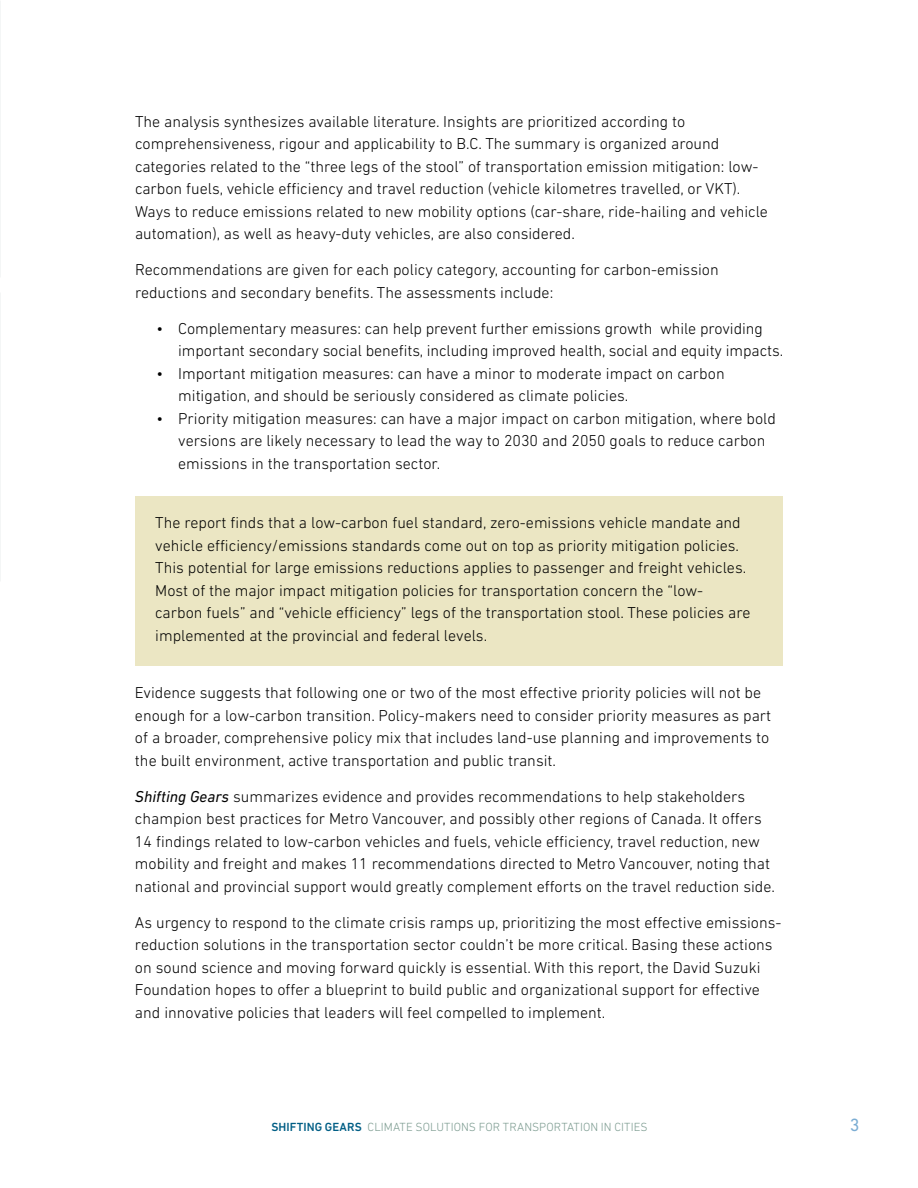
<style>
.page{position:relative;width:918px;height:1188px;background:#fff}
.page>*{position:absolute;margin:0;border:0;box-sizing:border-box;transform-origin:0 0}
.t1{font:18px "DIN Next LT Pro";color:#7badd3}
.t2{font:300 16.05px/22.5px "DIN Next LT Pro";color:#000}
.t3{font:300 12px "DIN Next LT Pro";letter-spacing:.005em;color:#7d9c91}
.s1{font-weight:400;font-style:italic}
.s2{font-weight:500;color:#005e85}
</style>
<div class="page">
<img style="left:0;top:0;width:1px;height:277px">
<div style="left:135px;top:496px;width:648px;height:169px;background:#ebe6c3"></div>
<img style="left:0;top:292px;width:1px;height:289px">
<p class="t2" style="left:135px;top:110px;width:634px">The analysis synthesizes available literature. Insights are prioritized according to comprehensiveness, rigour and applicability to B.C. The summary is organized around categories related to the “three legs of the stool” of transportation emission mitigation: low&shy;carbon fuels, vehicle efficiency and travel reduction (vehicle kilometres travelled, or VKT).<br>Ways to reduce emissions related to new mobility options (car-share, ride-hailing and vehicle automation), as well as heavy-duty vehicles, are also considered.</p>
<p class="t2" style="left:135px;top:258px;width:585px">Recommendations are given for each policy category, accounting for carbon-emission reductions and secondary benefits. The assessments include:</p>
<p class="t2" style="left:178px;top:317px;width:607px;text-indent:-22px">• Complementary measures: can help prevent further emissions growth while providing important secondary social benefits, including improved health, social and equity impacts.</p>
<p class="t2" style="left:178px;top:362px;width:548px;text-indent:-22px">• Important mitigation measures: can have a minor to moderate impact on carbon mitigation, and should be seriously considered as climate policies.</p>
<p class="t2" style="left:178px;top:407px;width:599px;text-indent:-22px">• Priority mitigation measures: can have a major impact on carbon mitigation, where bold versions are likely necessary to lead the way to 2030 and 2050 goals to reduce carbon emissions in the transportation sector.</p>
<p class="t2" style="left:155px;top:512px;width:597px">The report finds that a low-carbon fuel standard, zero-emissions vehicle mandate and vehicle efficiency/emissions standards come out on top as priority mitigation policies.<br>This potential for large emissions reductions applies to passenger and freight vehicles.<br>Most of the major impact mitigation policies for transportation concern the “low&shy;carbon fuels” and “vehicle efficiency” legs of the transportation stool. These policies are implemented at the provincial and federal levels.</p>
<p class="t2" style="left:135px;top:681px;width:638px">Evidence suggests that following one or two of the most effective priority policies will not be enough for a low-carbon transition. Policy-makers need to consider priority measures as part of a broader, comprehensive policy mix that includes land-use planning and improvements to the built environment, active transportation and public transit.</p>
<p class="t2" style="left:135px;top:785px;width:642px"><span class="s1">Shifting Gears</span> summarizes evidence and provides recommendations to help stakeholders champion best practices for Metro Vancouver, and possibly other regions of Canada. It offers 14 findings related to low-carbon vehicles and fuels, vehicle efficiency, travel reduction, new mobility and freight and makes 11 recommendations directed to Metro Vancouver, noting that national and provincial support would greatly complement efforts on the travel reduction side.</p>
<p class="t2" style="left:135px;top:911px;width:648px">As urgency to respond to the climate crisis ramps up, prioritizing the most effective emissions&shy;reduction solutions in the transportation sector couldn’t be more critical. Basing these actions on sound science and moving forward quickly is essential. With this report, the David Suzuki Foundation hopes to offer a blueprint to build public and organizational support for effective and innovative policies that leaders will feel compelled to implement.</p>
<p class="t3" style="left:271px;top:1120px;width:378px"><span class="s2">SHIFTING GEARS</span> CLIMATE SOLUTIONS FOR TRANSPORTATION IN CITIES</p>
<p class="t1" style="left:850px;top:1114px;width:11px">3</p>
</div>
